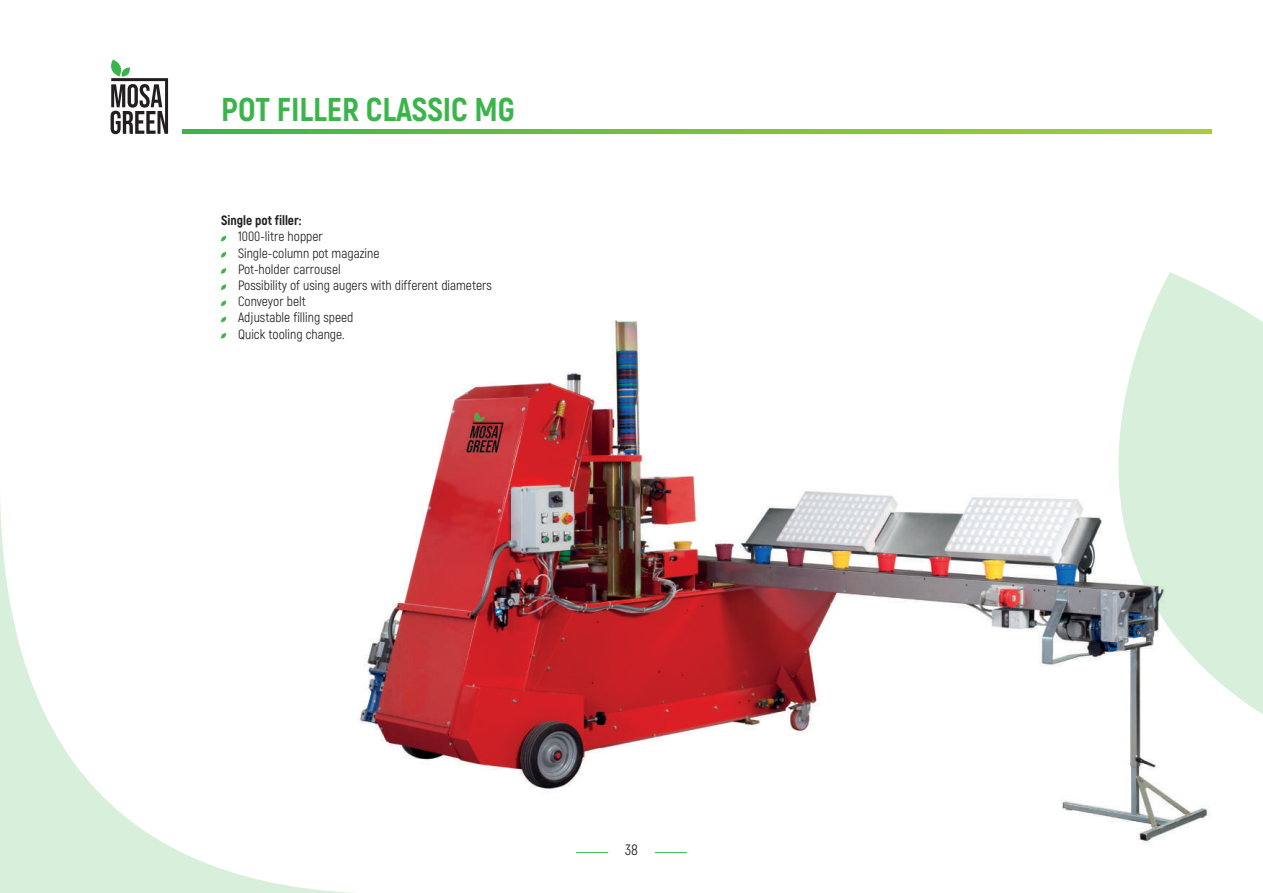
<style>
.page{position:relative;width:1263px;height:893px;background:#fff}
.page>*{position:absolute;margin:0;border:0;box-sizing:border-box;transform-origin:0 0}
.t1{font:800 33px "Akrobat";color:#3ab54a}
.t2{font:15px "Akrobat";color:#231f20}
.t3{font:13.5px/16.2px "Akrobat";color:#231f20}
.t4{font:800 13.5px "Akrobat";color:#231f20}
</style>
<div class="page">
<svg style="left:1157px;top:272px;width:106px;height:442px;background:#ddf2e0"></svg>
<svg style="left:0;top:501px;width:354px;height:392px"></svg>
<svg style="left:110px;top:60px;width:58px;height:74px"></svg>
<svg style="left:183px;top:130px;width:1029px;height:4px;background:#74c041"></svg>
<img style="left:340px;top:298px;width:883px;height:566px">
<svg style="left:221px;top:236px;width:6px;height:6px"></svg>
<svg style="left:221px;top:252px;width:6px;height:6px"></svg>
<svg style="left:221px;top:268px;width:6px;height:6px"></svg>
<svg style="left:221px;top:284px;width:6px;height:6px"></svg>
<svg style="left:221px;top:300px;width:6px;height:6px"></svg>
<svg style="left:221px;top:317px;width:6px;height:6px"></svg>
<svg style="left:221px;top:333px;width:6px;height:6px"></svg>
<h1 class="t1" style="left:221px;top:89px;width:295px">POT FILLER CLASSIC MG</h1>
<p class="t4" style="left:221px;top:212px;width:82px">Single pot filler:</p>
<p class="t3" style="left:238px;top:229px;width:255px">1000-litre hopper<br>Single-column pot magazine<br>Pot-holder carrousel<br>Possibility of using augers with different diameters<br>Conveyor belt<br>Adjustable filling speed<br>Quick tooling change.</p>
<p class="t2" style="left:625px;top:841px;width:14px">38</p>
</div>
